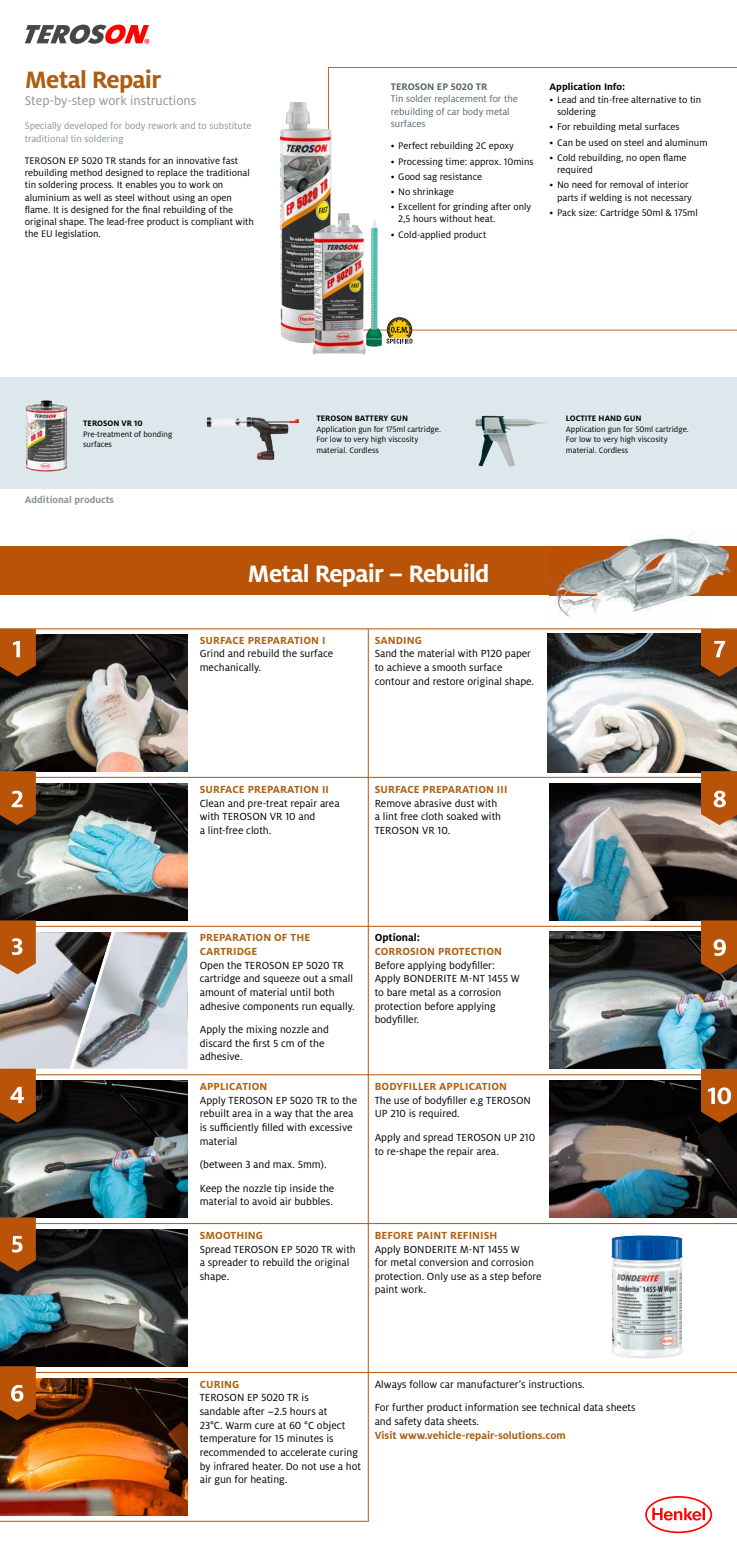
<style>
.page{position:relative;width:737px;height:1558px;background:#fff}
.page>*{position:absolute;margin:0;border:0;box-sizing:border-box;transform-origin:0 0}
.t1{font:700 26.25px "Henkel Milo";letter-spacing:-.03em;color:#fff}
.t2{font:700 26.25px "Henkel Milo";letter-spacing:-.03em;color:#ac5f13}
.t3{font:14px "Henkel Milo";color:#89959c}
.t4{font:11.38px/13.7px "Henkel Milo";color:#000}
.t5{font:700 11.38px/13.7px "Henkel Milo";letter-spacing:.01em;color:#ac5f13}
.t6{font:700 11.38px "Henkel Milo";color:#000}
.t7{font:10.5px/12.2px "Henkel Milo";color:#000}
.t8{font:10.5px/12.2px "Henkel Milo";color:#89959c}
.t9{font:10.5px/12.2px "Henkel Milo";color:#57666d}
.t10{font:700 10.5px "Henkel Milo";color:#89959c}
.t11{font:700 10.5px "Henkel Milo";color:#000}
.t12{font:700 10.5px "Henkel Milo";color:#57666d}
.t13{font:8.75px/10.5px "Henkel Milo";color:#000}
.t14{font:700 8.75px "Henkel Milo";color:#000}
</style>
<div class="page">
<img style="left:0;top:932px;width:73px;height:136px">
<img style="left:73px;top:932px;width:114px;height:136px">
<div style="left:0;top:377px;width:737px;height:112px;background:#dde8ec"></div>
<div style="left:0;top:547px;width:737px;height:48px;background:#b95308"></div>
<img style="left:0;top:635px;width:187px;height:136px">
<img style="left:0;top:784px;width:187px;height:136px">
<img style="left:0;top:1081px;width:187px;height:136px">
<img style="left:0;top:1229px;width:187px;height:137px">
<img style="left:0;top:1378px;width:188px;height:137px">
<img style="left:547px;top:633px;width:190px;height:139px">
<img style="left:549px;top:784px;width:188px;height:136px">
<img style="left:549px;top:1081px;width:188px;height:136px">
<img style="left:549px;top:932px;width:188px;height:136px">
<hr style="left:0;top:1223px;width:737px;height:1px;background:#b95308">
<hr style="left:0;top:1372px;width:737px;height:1px;background:#b95308">
<hr style="left:0;top:1521px;width:368px;height:1px;background:#b95308">
<hr style="left:0;top:1074px;width:737px;height:1px;background:#b95308">
<hr style="left:0;top:926px;width:737px;height:1px;background:#b95308">
<hr style="left:0;top:777px;width:737px;height:1px;background:#b95308">
<hr style="left:0;top:629px;width:737px;height:1px;background:#b95308">
<svg style="left:0;top:629px;width:36px;height:47px;background:#a95212"></svg>
<svg style="left:0;top:771px;width:36px;height:54px;background:#ac5515"></svg>
<svg style="left:0;top:920px;width:36px;height:54px;background:#be6829"></svg>
<svg style="left:0;top:1068px;width:36px;height:54px;background:#ae591a"></svg>
<svg style="left:0;top:1217px;width:36px;height:54px;background:#ab5516"></svg>
<svg style="left:0;top:1366px;width:36px;height:54px;background:#af5617"></svg>
<svg style="left:701px;top:629px;width:36px;height:47px;background:#ad5616"></svg>
<svg style="left:701px;top:771px;width:36px;height:54px;background:#bf692a"></svg>
<svg style="left:701px;top:920px;width:36px;height:54px;background:#ad5819"></svg>
<svg style="left:701px;top:1069px;width:36px;height:54px;background:#ad5c20"></svg>
<hr style="left:368px;top:629px;width:1px;height:892px;background:#b95308">
<svg style="left:328px;top:67px;width:409px;height:263px"></svg>
<svg style="left:645px;top:1496px;width:67px;height:37px"></svg>
<svg style="left:25px;top:25px;width:124px;height:19px"></svg>
<img style="left:549px;top:533px;width:188px;height:84px">
<img style="left:366px;top:220px;width:16px;height:127px">
<svg style="left:366px;top:317px;width:46px;height:26px"></svg>
<img style="left:475px;top:415px;width:72px;height:52px">
<img style="left:611px;top:1235px;width:71px;height:123px">
<img style="left:207px;top:417px;width:81px;height:43px">
<img style="left:26px;top:400px;width:41px;height:71px">
<img style="left:280px;top:102px;width:52px;height:241px">
<img style="left:312px;top:213px;width:54px;height:141px">
<h1 class="t2" style="left:25px;top:65px;width:138px">Metal Repair</h1>
<p class="t3" style="left:25px;top:93px;width:173px">Step-by-step work instructions</p>
<p class="t8" style="left:25px;top:120px;width:228px">Specially developed for body rework and to substitute traditional tin soldering</p>
<p class="t7" style="left:25px;top:154px;width:231px">TEROSON EP 5020 TR stands for an innovative fast rebuilding method designed to replace the traditional tin soldering process. It enables you to work on aluminium as well as steel without using an open flame. It is designed for the final rebuilding of the original shape. The lead-free product is compliant with the EU legislation.</p>
<p class="t12" style="left:391px;top:81px;width:98px">TEROSON EP 5020 TR</p>
<p class="t9" style="left:391px;top:93px;width:128px">Tin solder replacement for the rebuilding of car body metal surfaces</p>
<p class="t7" style="left:391px;top:140px;width:125px">• Perfect rebuilding 2C epoxy</p>
<p class="t7" style="left:391px;top:155px;width:144px">• Processing time: approx. 10mins</p>
<p class="t7" style="left:391px;top:170px;width:93px">• Good sag resistance</p>
<p class="t7" style="left:391px;top:185px;width:65px">• No shrinkage</p>
<p class="t7" style="left:398px;top:200px;width:135px;line-height:12.6px;text-indent:-7px">• Excellent for grinding after only<br>2,5 hours without heat.</p>
<p class="t7" style="left:391px;top:228px;width:97px">• Cold-applied product</p>
<p class="t11" style="left:549px;top:81px;width:77px">Application Info:</p>
<p class="t7" style="left:557px;top:93px;width:146px;line-height:12.6px;text-indent:-7px">• Lead and tin-free alternative to tin soldering</p>
<p class="t7" style="left:549px;top:121px;width:131px">• For rebuilding metal surfaces</p>
<p class="t7" style="left:549px;top:136px;width:159px">• Can be used on steel and aluminum</p>
<p class="t7" style="left:557px;top:151px;width:131px;line-height:12.6px;text-indent:-7px">• Cold rebuilding, no open flame required</p>
<p class="t7" style="left:557px;top:179px;width:136px;line-height:12.6px;text-indent:-7px">• No need for removal of interior parts if welding is not necessary</p>
<p class="t7" style="left:549px;top:207px;width:150px">• Pack size: Cartridge 50ml &amp; 175ml</p>
<p class="t14" style="left:83px;top:419px;width:61px">TEROSON VR 10</p>
<p class="t13" style="left:83px;top:429px;width:91px">Pre-treatment of bonding surfaces</p>
<p class="t10" style="left:25px;top:493px;width:91px">Additional products</p>
<p class="t14" style="left:316px;top:413px;width:93px">TEROSON BATTERY GUN</p>
<p class="t13" style="left:316px;top:424px;width:126px">Application gun for 175ml cartridge.<br>For low to very high viscosity material. Cordless</p>
<h1 class="t1" style="left:247px;top:558px;width:243px">Metal Repair – Rebuild</h1>
<p class="t5" style="left:200px;top:633px;width:127px">SURFACE PREPARATION I</p>
<p class="t4" style="left:200px;top:647px;width:135px">Grind and rebuild the surface mechanically.</p>
<p class="t5" style="left:375px;top:633px;width:49px">SANDING</p>
<p class="t4" style="left:375px;top:647px;width:161px">Sand the material with P120 paper to achieve a smooth surface contour and restore original shape.</p>
<p class="t14" style="left:566px;top:413px;width:77px">LOCTITE HAND GUN</p>
<p class="t13" style="left:566px;top:424px;width:124px">Application gun for 50ml cartridge.<br>For low to very high viscosity material. Cordless</p>
<p class="t5" style="left:200px;top:782px;width:131px">SURFACE PREPARATION II</p>
<p class="t4" style="left:200px;top:796px;width:141px">Clean and pre-treat repair area with TEROSON VR 10 and<br>a lint-free cloth.</p>
<p class="t5" style="left:375px;top:782px;width:134px">SURFACE PREPARATION III</p>
<p class="t4" style="left:375px;top:796px;width:128px">Remove abrasive dust with a lint free cloth soaked with<br>TEROSON VR 10.</p>
<p class="t5" style="left:200px;top:931px;width:112px">PREPARATION OF THE<br>CARTRIDGE</p>
<p class="t4" style="left:200px;top:958px;width:156px">Open the TEROSON EP 5020 TR cartridge and squeeze out a small amount of material until both adhesive components run equally.</p>
<p class="t4" style="left:200px;top:1023px;width:131px">Apply the mixing nozzle and discard the first 5 cm of the adhesive.</p>
<p class="t5" style="left:200px;top:1079px;width:69px">APPLICATION</p>
<p class="t4" style="left:200px;top:1093px;width:159px">Apply TEROSON EP 5020 TR to the rebuilt area in a way that the area is sufficiently filled with excessive material</p>
<p class="t4" style="left:200px;top:1153px;width:136px;line-height:23.5px">(between 3 and max. 5mm).<br>Keep the nozzle tip inside the</p>
<p class="t4" style="left:200px;top:1195px;width:135px">material to avoid air bubbles.</p>
<p class="t5" style="left:200px;top:1228px;width:65px">SMOOTHING</p>
<p class="t4" style="left:200px;top:1242px;width:158px">Spread TEROSON EP 5020 TR with a spreader to rebuild the original shape.</p>
<p class="t6" style="left:375px;top:931px;width:47px">Optional:</p>
<p class="t5" style="left:375px;top:944px;width:129px">CORROSION PROTECTION</p>
<p class="t4" style="left:375px;top:958px;width:146px">Before applying bodyfiller:<br>Apply BONDERITE M-NT 1455 W to bare metal as a corrosion protection before applying bodyfiller.</p>
<p class="t5" style="left:375px;top:1079px;width:134px">BODYFILLER APPLICATION</p>
<p class="t4" style="left:375px;top:1093px;width:158px">The use of bodyfiller e.g TEROSON<br>UP 210 is required.</p>
<p class="t4" style="left:375px;top:1130px;width:162px">Apply and spread TEROSON UP 210 to re-shape the repair area.</p>
<p class="t5" style="left:375px;top:1228px;width:124px">BEFORE PAINT REFINISH</p>
<p class="t4" style="left:375px;top:1242px;width:168px">Apply BONDERITE M-NT 1455 W<br>for metal conversion and corrosion protection. Only use as a step before paint work.</p>
<p class="t5" style="left:200px;top:1377px;width:41px">CURING</p>
<p class="t4" style="left:200px;top:1391px;width:163px">TEROSON EP 5020 TR is<br>sandable after ~2.5 hours at<br>23°C. Warm cure at 60 °C object temperature for 15 minutes is recommended to accelerate curing by infrared heater. Do not use a hot air gun for heating.</p>
<p class="t4" style="left:375px;top:1372px;width:262px;line-height:23.5px">Always follow car manufacturer’s instructions.<br>For further product information see technical data sheets</p>
<p class="t4" style="left:375px;top:1414px;width:106px">and safety data sheets.</p>
<p class="t5" style="left:375px;top:1428px;width:192px">Visit www.vehicle-repair-solutions.com</p>
</div>
